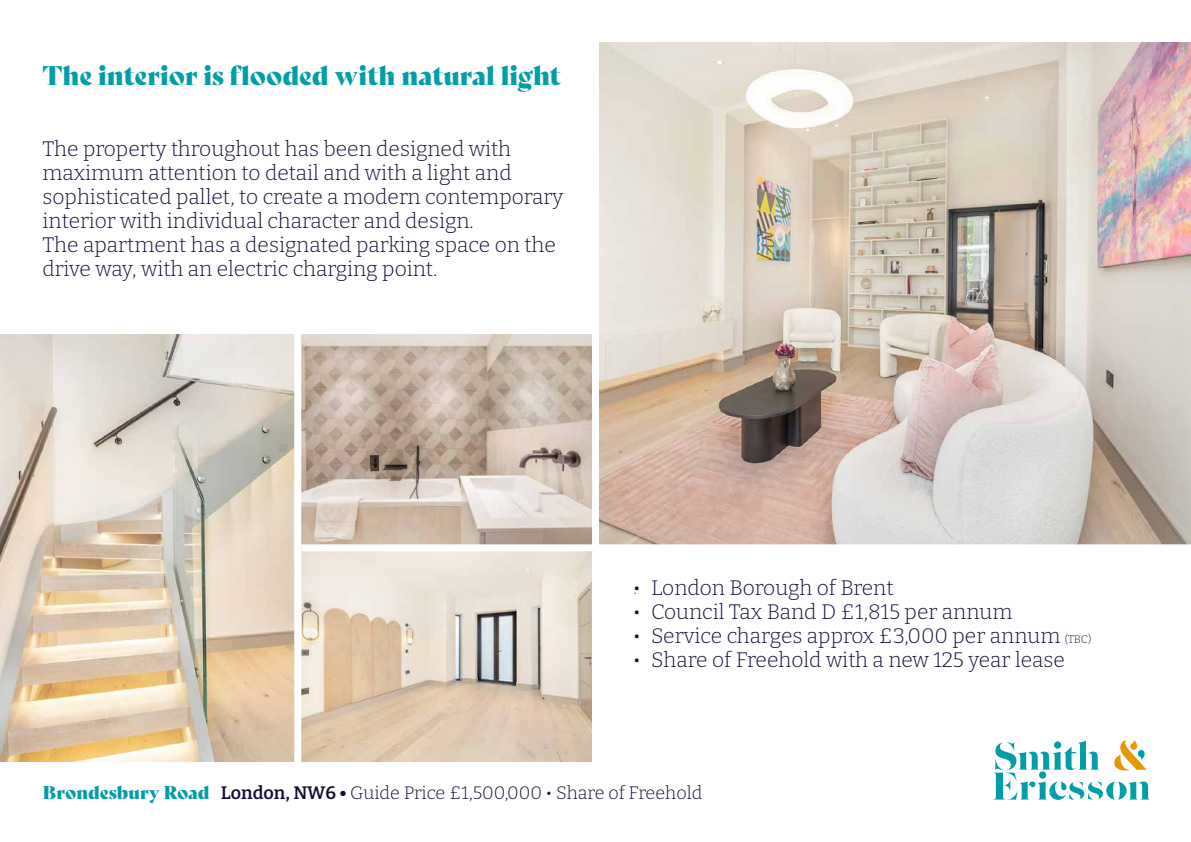
<style>
.page{position:relative;width:1191px;height:842px;background:#fff}
.page>*{position:absolute;margin:0;border:0;box-sizing:border-box;transform-origin:0 0}
.t1{font:26.3px "Bely Display";color:#009ea7}
.t2{font:100 21px/24px "Bitter";color:#170b36}
.t3{font:100 21px "Bitter";color:#009fe3}
.t4{font:100 18px "Bitter";color:#170b36}
.s1{font-size:11px}
.s2{font-family:"Bely Display";font-weight:400;color:#009ea7}
</style>
<div class="page">
<svg style="left:993px;top:740px;width:156px;height:60px"></svg>
<img style="left:599px;top:43px;width:592px;height:501px">
<img style="left:0;top:334px;width:592px;height:427px">
<div style="left:294px;top:323px;width:7px;height:459px;background:#fff"></div>
<div style="left:301px;top:544px;width:890px;height:7px;background:#fff"></div>
<p class="t1" style="left:43px;top:54px;width:520px">The interior is flooded with natural light</p>
<p class="t2" style="left:43px;top:136px;width:522px">The property throughout has been designed with maximum attention to detail and with a light and sophisticated pallet, to create a modern contemporary interior with individual character and design.<br>The apartment has a designated parking space on the drive way, with an electric charging point.</p>
<p class="t2" style="left:633px;top:575px;width:262px">• London Borough of Brent</p>
<p class="t2" style="left:633px;top:599px;width:381px">• Council Tax Band D £1,815 per annum</p>
<p class="t2" style="left:633px;top:623px;width:460px">• Service charges approx £3,000 per annum <span class="s1">(TBC)</span></p>
<p class="t2" style="left:633px;top:647px;width:433px">• Share of Freehold with a new 125 year lease</p>
<p class="t3" style="left:633px;top:573px;width:6px">.</p>
<p class="t4" style="left:43px;top:782px;width:661px"><span class="s2">Brondesbury Road</span> London, NW6 • Guide Price £1,500,000 • Share of Freehold</p>
</div>
